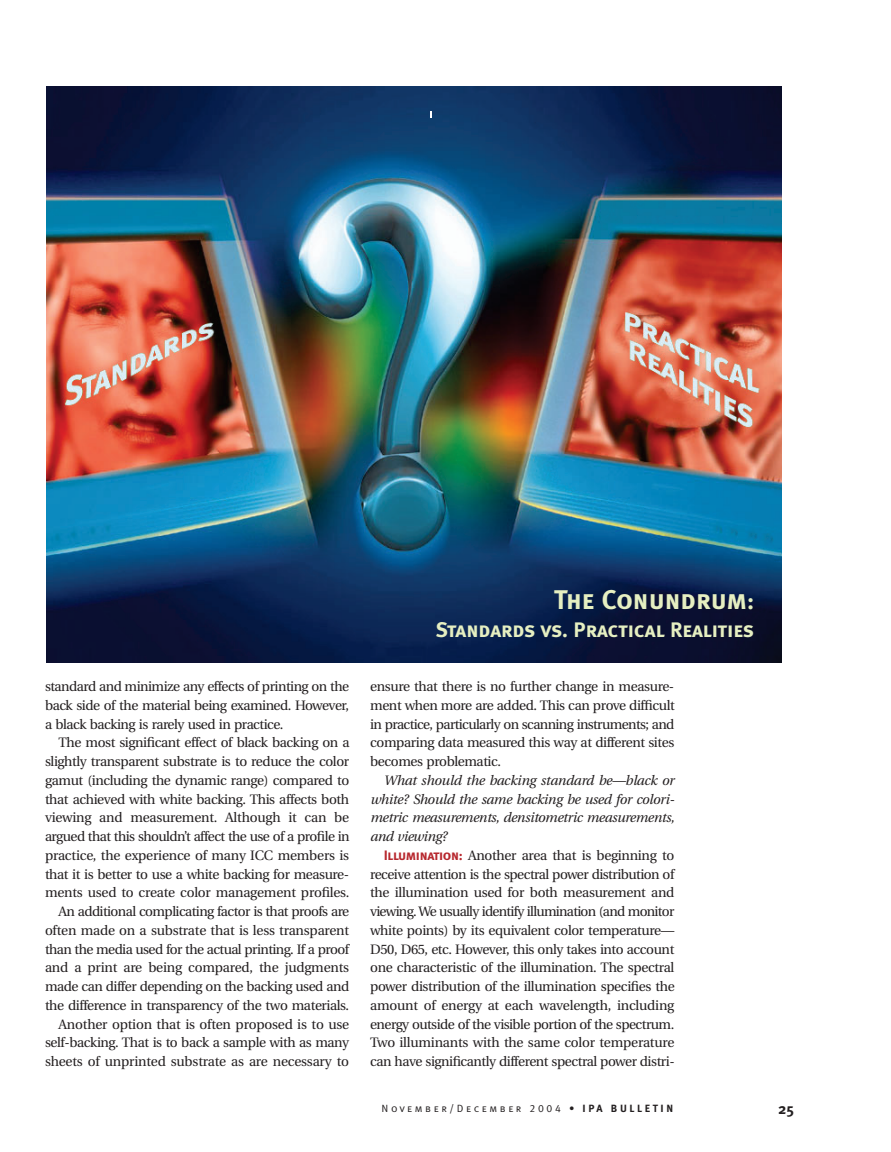
<style>
.page{position:relative;width:891px;height:1152px;background:#fff}
.page>*{position:absolute;margin:0;border:0;box-sizing:border-box;transform-origin:0 0}
.t1{font:27px "Meta Bold Caps";color:#e6efc1}
.t2{font:21px "Meta Bold Caps";color:#e6efc1}
.t3{font:700 15px "Meta";color:#231f20}
.t4{font:13.65px/18.8px "Utopia";letter-spacing:-.03em;color:#231f20;text-align:justify}
.t5{font:italic 13.65px/18.8px "Utopia";letter-spacing:-.025em;color:#231f20;text-align:justify}
.t6{font:10.5px "Meta Normal LF Caps";letter-spacing:.25em;color:#231f20}
.s1{font-size:24px}
.s2{font-family:"Meta Bold Caps";color:#b7282e}
.s3{font-family:"Meta Bold Caps"}
</style>
<div class="page">
<img style="left:46px;top:86px;width:736px;height:577px">
<p class="t4" style="left:45px;top:678px;width:306px">standard and minimize any effects of printing on the back side of the material being examined. However, a black backing is rarely used in practice.</p>
<p class="t4" style="left:45px;top:735px;width:306px;text-align:right">The most significant effect of black backing on a slightly transparent substrate is to reduce the color gamut (including the dynamic range) compared to that achieved with white backing. This affects both viewing and measurement. Although it can be argued that this shouldn’t affect the use of a profile in practice, the experience of many ICC members is that it is better to use a white backing for measure&shy;ments used to create color management profiles.<br>An additional complicating factor is that proofs are often made on a substrate that is less transparent than the media used for the actual printing. If a proof and a print are being compared, the judgments made can differ depending on the backing used and the difference in transparency of the two materials.<br>Another option that is often proposed is to use self-backing. That is to back a sample with as many sheets of unprinted substrate as are necessary to</p>
<h1 class="t1" style="left:554px;top:584px;width:202px">The Conundrum<span class="s1">:</span></h1>
<h2 class="t2" style="left:436px;top:618px;width:320px">Standards vs. Practical Realities</h2>
<p class="t4" style="left:370px;top:678px;width:306px">ensure that there is no further change in measure&shy;ment when more are added. This can prove difficult in practice, particularly on scanning instruments; and comparing data measured this way at different sites becomes problematic.</p>
<p class="t5" style="left:370px;top:772px;width:306px;text-indent:13px">What should the backing standard be—black or white? Should the same backing be used for colori&shy;metric measurements, densitometric measurements, and viewing?</p>
<p class="t4" style="left:370px;top:847px;width:306px;text-indent:14px"><span class="s2">Illumination:</span> Another area that is beginning to receive attention is the spectral power distribution of the illumination used for both measurement and viewing. We usually identify illumination (and monitor white points) by its equivalent color temperature— D50, D65, etc. However, this only takes into account one characteristic of the illumination. The spectral power distribution of the illumination specifies the amount of energy at each wavelength, including energy outside of the visible portion of the spectrum.<br>Two illuminants with the same color temperature can have significantly different spectral power distri-</p>
<p class="t6" style="left:382px;top:1102px;width:293px">November/December 2004 • <span class="s3">IPA BULLETIN</span></p>
<p class="t3" style="left:778px;top:1102px;width:17px">25</p>
</div>
